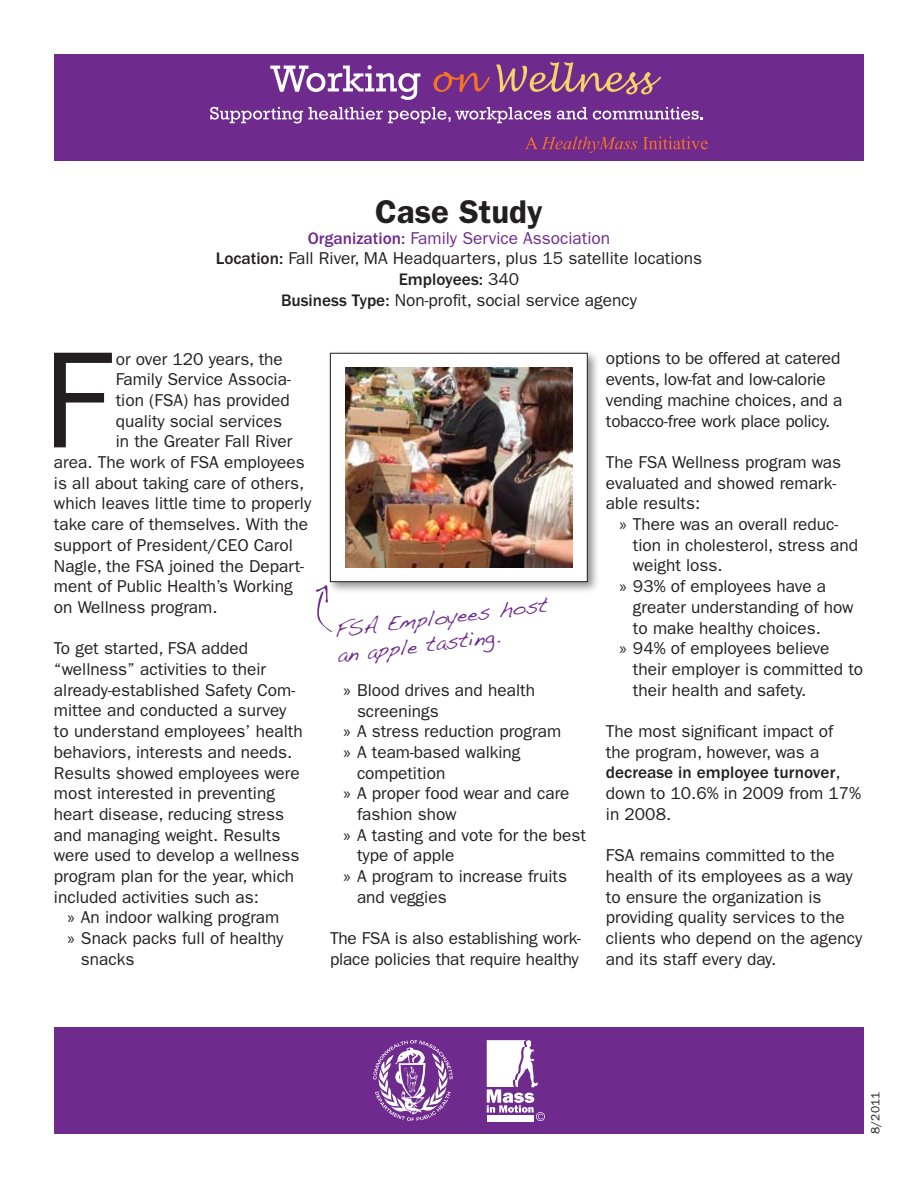
<style>
.page{position:relative;width:918px;height:1188px;background:#fff}
.page>*{position:absolute;margin:0;border:0;box-sizing:border-box;transform-origin:0 0}
.t1{font:138px "ITC Franklin Gothic Std";color:#231f20}
.t2{font:600 33px "ITC Franklin Gothic Std";color:#231f20}
.t3{font:21px/25.2px "Handwriting Dakota";color:#6e2a8d}
.t4{font:17.25px/20.7px "ITC Franklin Gothic Std";color:#231f20}
.t5{font:12px "ITC Franklin Gothic Std";color:#231f20}
.s1{font-weight:500;color:#6e2a8d}
.s2{color:#6e2a8d}
.s3{font-weight:500}
.s4{font-family:"Myriad Pro"}
</style>
<div class="page">
<div style="left:54px;top:1027px;width:810px;height:107px;background:#6e2a8d"></div>
<div style="left:54px;top:54px;width:810px;height:107px;background:#6e2a8d"></div>
<svg style="left:487px;top:1040px;width:58px;height:81px"></svg>
<svg style="left:373px;top:1040px;width:80px;height:81px"></svg>
<svg style="left:270px;top:65px;width:150px;height:35px"></svg>
<svg style="left:433px;top:72px;width:57px;height:20px"></svg>
<svg style="left:496px;top:62px;width:165px;height:32px"></svg>
<svg style="left:210px;top:107px;width:341px;height:16px"></svg>
<svg style="left:557px;top:107px;width:146px;height:13px"></svg>
<svg style="left:525px;top:136px;width:112px;height:17px"></svg>
<svg style="left:643px;top:136px;width:65px;height:13px"></svg>
<div style="left:326px;top:349px;width:274px;height:245px;background:#231f20;opacity:.5"></div>
<div style="left:330px;top:353px;width:257px;height:229px;background:#fff"></div>
<div style="left:330px;top:353px;width:257px;height:229px;border:1px solid #231f20"></div>
<img style="left:345px;top:368px;width:227px;height:199px">
<svg style="left:316px;top:585px;width:16px;height:47px"></svg>
<h2 class="t2" style="left:375px;top:192px;width:169px">Case Study</h2>
<p class="t4" style="left:216px;top:228px;width:488px;text-align:center"><span class="s1">Organization:</span> <span class="s2">Family Service Association<br></span><span class="s3">Location:</span> Fall River, MA Headquarters, plus 15 satellite locations <span class="s3">Employees:</span> 340<br><span class="s3">Business Type:</span> Non-profit, social service agency</p>
<h1 class="t1" style="left:43px;top:321px;width:68px">F</h1>
<p class="t4" style="left:116px;top:348px;width:169px">or over 120 years, the</p>
<p class="t4" style="left:116px;top:369px;width:177px">Family Service Associa-</p>
<p class="t4" style="left:116px;top:390px;width:175px">tion (FSA) has provided</p>
<p class="t4" style="left:116px;top:411px;width:168px">quality social services</p>
<p class="t4" style="left:116px;top:431px;width:178px">in the Greater Fall River</p>
<p class="t4" style="left:54px;top:452px;width:252px">area. The work of FSA employees</p>
<p class="t4" style="left:54px;top:473px;width:252px">is all about taking care of others,</p>
<p class="t4" style="left:54px;top:493px;width:259px">which leaves little time to properly</p>
<p class="t4" style="left:54px;top:514px;width:256px">take care of themselves. With the</p>
<p class="t4" style="left:54px;top:535px;width:240px">support of President/CEO Carol</p>
<p class="t4" style="left:54px;top:555px;width:252px">Nagle, the FSA joined the Depart-</p>
<p class="t4" style="left:54px;top:576px;width:240px">ment of Public Health’s Working</p>
<p class="t4" style="left:54px;top:597px;width:165px">on Wellness program.</p>
<p class="t4" style="left:54px;top:638px;width:250px">To get started, FSA added “wellness” activities to their already-established Safety Com&shy;mittee and conducted a survey to understand employees’ health behaviors, interests and needs.<br>Results showed employees were most interested in preventing heart disease, reducing stress and managing weight. Results were used to develop a wellness program plan for the year, which included activities such as:</p>
<p class="t4" style="left:67px;top:907px;width:213px"><span class="s4">»</span> An indoor walking program</p>
<p class="t4" style="left:67px;top:928px;width:217px"><span class="s4">»</span> Snack packs full of healthy</p>
<p class="t4" style="left:81px;top:949px;width:55px">snacks</p>
<p class="t3" style="left:333px;top:618px;width:217px;rotate:-7deg">FSA Employees host an apple tasting.</p>
<p class="t4" style="left:343px;top:680px;width:193px"><span class="s4">»</span> Blood drives and health</p>
<p class="t4" style="left:357px;top:700px;width:83px">screenings</p>
<p class="t4" style="left:343px;top:721px;width:219px"><span class="s4">»</span> A stress reduction program</p>
<p class="t4" style="left:343px;top:742px;width:179px"><span class="s4">»</span> A team-based walking</p>
<p class="t4" style="left:357px;top:763px;width:90px">competition</p>
<p class="t4" style="left:343px;top:783px;width:228px"><span class="s4">»</span> A proper food wear and care</p>
<p class="t4" style="left:357px;top:804px;width:101px">fashion show</p>
<p class="t4" style="left:343px;top:825px;width:244px"><span class="s4">»</span> A tasting and vote for the best</p>
<p class="t4" style="left:357px;top:845px;width:99px">type of apple</p>
<p class="t4" style="left:343px;top:866px;width:225px"><span class="s4">»</span> A program to increase fruits</p>
<p class="t4" style="left:357px;top:887px;width:91px">and veggies</p>
<p class="t4" style="left:330px;top:928px;width:252px">The FSA is also establishing work&shy;place policies that require healthy</p>
<p class="t4" style="left:606px;top:348px;width:238px">options to be offered at catered events, low-fat and low-calorie vending machine choices, and a tobacco-free work place policy.</p>
<p class="t4" style="left:606px;top:452px;width:237px">The FSA Wellness program was evaluated and showed remark&shy;able results:</p>
<p class="t4" style="left:619px;top:514px;width:220px"><span class="s4">»</span> There was an overall reduc-</p>
<p class="t4" style="left:633px;top:535px;width:227px">tion in cholesterol, stress and</p>
<p class="t4" style="left:633px;top:555px;width:91px">weight loss.</p>
<p class="t4" style="left:619px;top:576px;width:208px"><span class="s4">»</span> 93% of employees have a</p>
<p class="t4" style="left:633px;top:597px;width:222px">greater understanding of how</p>
<p class="t4" style="left:633px;top:617px;width:189px">to make healthy choices.</p>
<p class="t4" style="left:619px;top:638px;width:212px"><span class="s4">»</span> 94% of employees believe</p>
<p class="t4" style="left:633px;top:659px;width:232px">their employer is committed to</p>
<p class="t4" style="left:633px;top:680px;width:175px">their health and safety.</p>
<p class="t4" style="left:606px;top:721px;width:257px">The most significant impact of the program, however, was a <span class="s3">decrease in employee turnover</span>, down to 10.6% in 2009 from 17% in 2008.</p>
<p class="t4" style="left:606px;top:845px;width:258px">FSA remains committed to the health of its employees as a way to ensure the organization is providing quality services to the clients who depend on the agency and its staff every day.</p>
<p class="t5" style="left:869px;top:1134px;width:44px;rotate:-90deg">8/2011</p>
</div>
